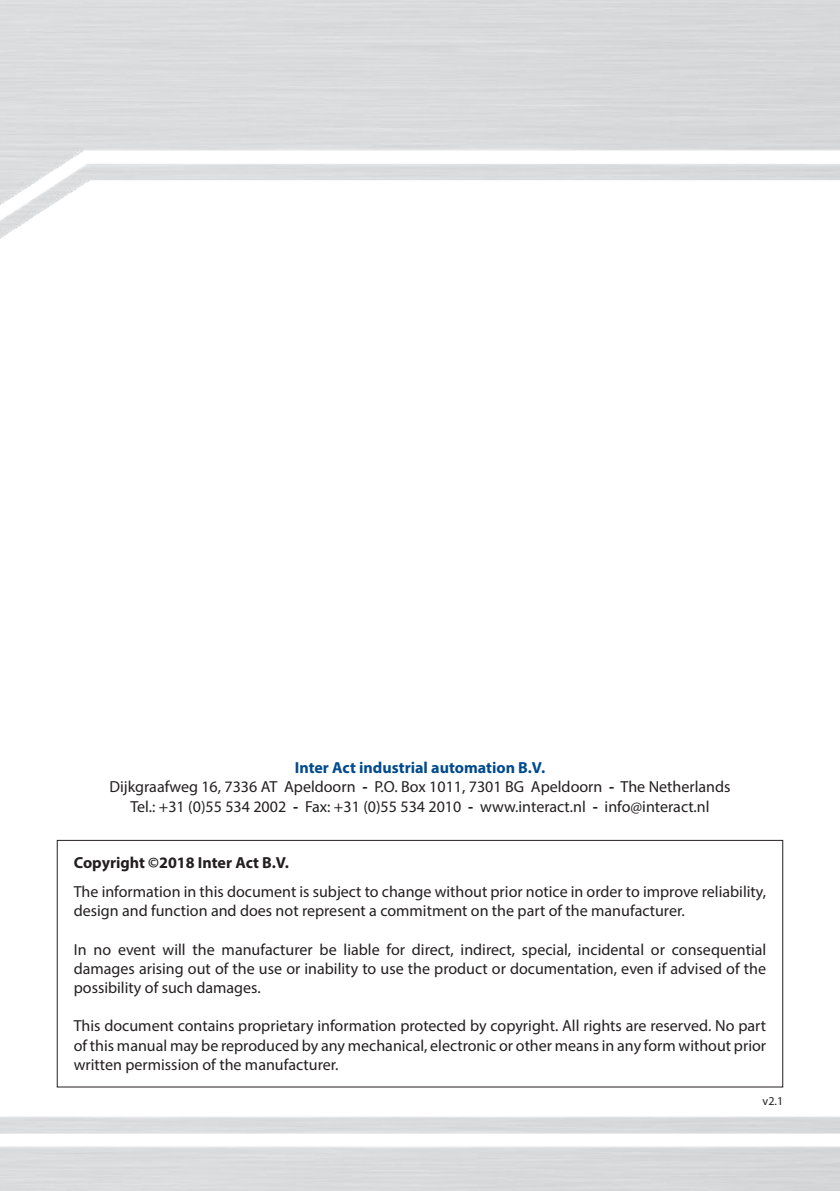
<style>
.page{position:relative;width:840px;height:1191px;background:#fff}
.page>*{position:absolute;margin:0;border:0;box-sizing:border-box;transform-origin:0 0}
.Paragraph_Style_1{font:16px/19.2px "Myriad Pro";color:#231f20;text-align:justify}
.Alineastijl_1{font:16px "Myriad Pro";color:#231f20}
.Alineastijl_1-2{font:700 16px "Myriad Pro";color:#004a8d}
.Paragraph_Style_1-2{font:700 16px "Myriad Pro";color:#231f20}
.t1{font:12px "Myriad Pro";color:#231f20}
.s1{font-weight:700}
</style>
<div class="page">
<img style="left:0;top:0;width:839px;height:1191px">
<div style="left:57px;top:840px;width:725px;height:247px;border:1px solid #231f20"></div>
<p class="Alineastijl_1-2" style="left:294px;top:757px;width:252px">Inter Act industrial automation B.V.</p>
<p class="Alineastijl_1" style="left:109px;top:777px;width:622px">Dijkgraafweg 16, 7336 AT Apeldoorn <span class="s1">-</span> P.O. Box 1011, 7301 BG Apeldoorn <span class="s1">-</span> The Netherlands</p>
<p class="Alineastijl_1" style="left:130px;top:796px;width:580px">Tel.: +31 (0)55 534 2002 <span class="s1">-</span> Fax: +31 (0)55 534 2010 <span class="s1">-</span> www.interact.nl <span class="s1">-</span> info@interact.nl</p>
<p class="Paragraph_Style_1-2" style="left:74px;top:852px;width:217px">Copyright ©2018 Inter Act B.V.</p>
<p class="Paragraph_Style_1" style="left:74px;top:881px;width:693px">The information in this document is subject to change without prior notice in order to improve reliability, design and function and does not represent a commitment on the part of the manufacturer.</p>
<p class="Paragraph_Style_1" style="left:74px;top:939px;width:693px">In no event will the manufacturer be liable for direct, indirect, special, incidental or consequential damages arising out of the use or inability to use the product or documentation, even if advised of the possibility of such damages.</p>
<p class="Paragraph_Style_1" style="left:74px;top:1016px;width:693px">This document contains proprietary information protected by copyright. All rights are reserved. No part of this manual may be reproduced by any mechanical, electronic or other means in any form without prior written permission of the manufacturer.</p>
<p class="t1" style="left:762px;top:1093px;width:22px">v2.1</p>
</div>
